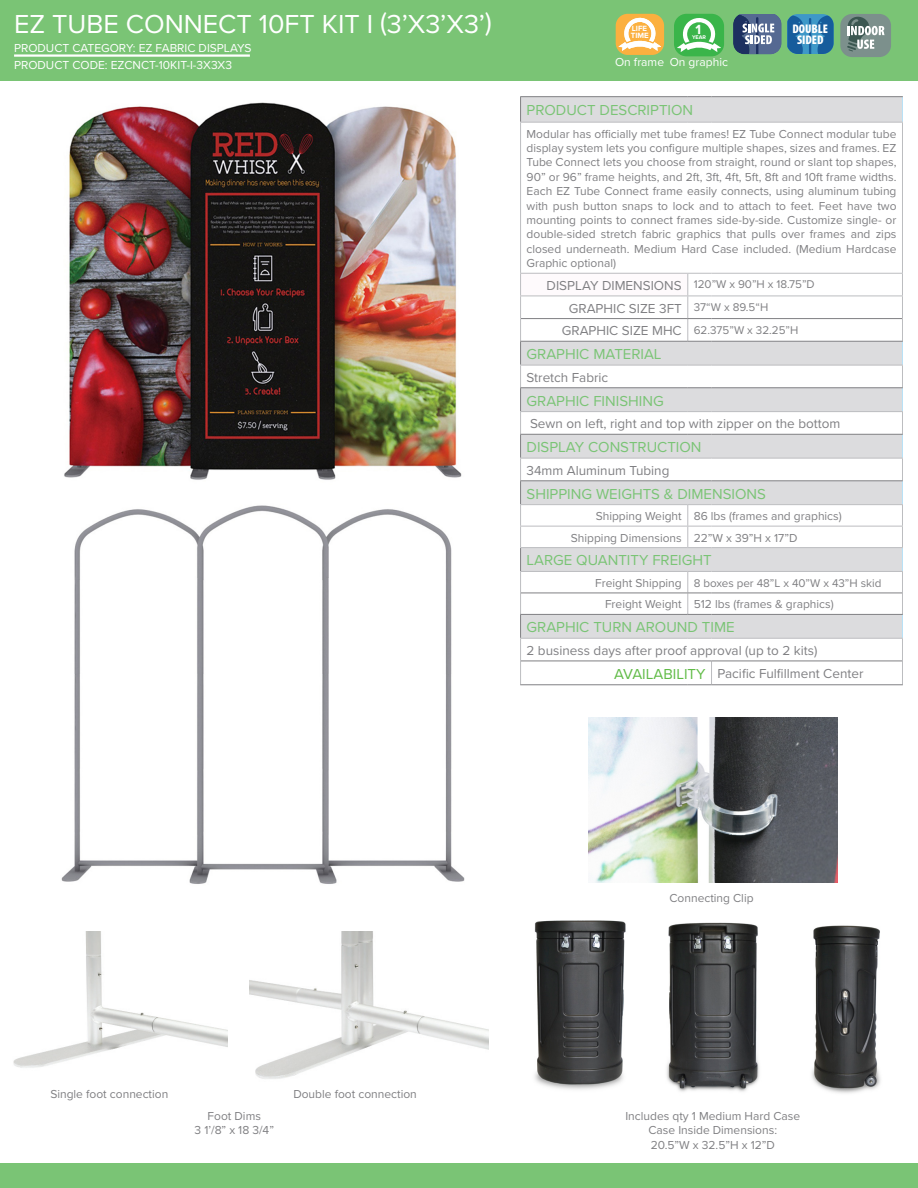
<style>
.page{position:relative;width:918px;height:1188px;background:#fff}
.page>*{position:absolute;margin:0;border:0;box-sizing:border-box;transform-origin:0 0}
.Category_Sub_Title_2{font:27px "Proxima Nova";color:#fff}
.t1{font:900 condensed 18.3px/16.4px "Myriad Pro";color:#fff;text-align:center}
.Product_Title_16pt{font:15px "Proxima Nova";color:#7ac475}
.Product_Title_16pt-2{font:15px "Proxima Nova";color:#60bb46}
.t2{font:900 condensed 13.8px "Myriad Pro";color:#fff}
.t3{font:700 13.8px "Proxima Nova";color:#fff}
.Product_Title_16pt-3{font:13.5px "Proxima Nova";color:#808083}
.t4{font:900 condensed 12.6px/11.2px "Myriad Pro";color:#fff;text-align:center}
.t5{font:12px/14.4px "Proxima Nova";color:#808083;text-align:justify}
.top_page_name_regula{font:12px "Proxima Nova";color:#fff}
.t6{font:11.7px "Proxima Nova";color:#808083}
.t7{font:700 7.8px/7.2px "Proxima Nova";color:#fff}
.t8{font:700 5.55px "Proxima Nova";color:#fff}
</style>
<div class="page">
<div style="left:0;top:1164px;width:918px;height:24px;background:#7ac475"></div>
<img style="left:13px;top:932px;width:214px;height:136px">
<img style="left:250px;top:932px;width:239px;height:147px">
<div style="left:0;top:0;width:918px;height:81px;background:#7ac475"></div>
<hr style="left:14px;top:54px;width:236px;height:3px;background:#fff">
<svg style="left:521px;top:97px;width:381px;height:25px;background:#dadadc"></svg>
<svg style="left:902px;top:97px;width:1px;height:25px"></svg>
<hr style="left:902px;top:123px;width:1px;height:150px;background:#bcbdc0">
<hr style="left:520px;top:123px;width:1px;height:150px;background:#bcbdc0">
<svg style="left:520px;top:97px;width:1px;height:25px"></svg>
<hr style="left:520px;top:96px;width:168px;height:1px;background:#808083">
<svg style="left:688px;top:96px;width:24px;height:1px"></svg>
<hr style="left:712px;top:96px;width:191px;height:1px;background:#808083">
<hr style="left:520px;top:122px;width:168px;height:1px;background:#bcbdc0">
<svg style="left:688px;top:122px;width:24px;height:1px"></svg>
<hr style="left:712px;top:122px;width:191px;height:1px;background:#bcbdc0">
<svg style="left:520px;top:273px;width:383px;height:412px"></svg>
<hr style="left:712px;top:684px;width:191px;height:1px;background:#808083">
<div style="left:616px;top:14px;width:48px;height:41px;background:#fbb03f;border-radius:12px"></div>
<svg style="left:619px;top:16px;width:42px;height:35px"></svg>
<div style="left:674px;top:14px;width:50px;height:42px;background:#3ab54a;border-radius:13px"></div>
<svg style="left:677px;top:16px;width:44px;height:36px"></svg>
<div style="left:840px;top:14px;width:51px;height:43px;background:#7c908c;border-radius:12px"></div>
<svg style="left:847px;top:16px;width:38px;height:36px"></svg>
<div style="left:787px;top:14px;width:47px;height:40px;background:#3e98c8;border-radius:11px"></div>
<svg style="left:817px;top:15px;width:17px;height:39px"></svg>
<svg style="left:733px;top:14px;width:70px;height:40px;background:#577b95"></svg>
<svg style="left:809px;top:18px;width:2px;height:36px"></svg>
<img style="left:666px;top:922px;width:93px;height:170px">
<img style="left:534px;top:920px;width:92px;height:170px">
<img style="left:812px;top:925px;width:69px;height:168px">
<img style="left:588px;top:717px;width:249px;height:166px">
<img style="left:61px;top:505px;width:404px;height:379px">
<img style="left:64px;top:102px;width:398px;height:378px">
<p class="Category_Sub_Title_2" style="left:14px;top:4px;width:479px">EZ TUBE CONNECT 10FT KIT I (3’X3’X3’)</p>
<p class="top_page_name_regula" style="left:14px;top:56px;width:220px">PRODUCT CODE: EZCNCT-10KIT-I-3X3X3</p>
<p class="top_page_name_regula" style="left:14px;top:39px;width:239px">PRODUCT CATEGORY: EZ FABRIC DISPLAYS</p>
<p class="t7" style="left:631px;top:25px;width:19px">LIFE<br>TIME</p>
<p class="t3" style="left:696px;top:21px;width:7px">1</p>
<p class="t8" style="left:692px;top:34px;width:16px">YEAR</p>
<p class="t1" style="left:638px;top:46px;width:53px">DOUBLE<br>SIDED</p>
<p class="top_page_name_regula" style="left:615px;top:53px;width:51px">On frame</p>
<p class="top_page_name_regula" style="left:670px;top:53px;width:60px">On graphic</p>
<p class="t2" style="left:599px;top:59px;width:36px">SINGLE</p>
<p class="t4" style="left:792px;top:23px;width:37px">DOUBLE<br>SIDED</p>
<p class="Product_Title_16pt" style="left:527px;top:98px;width:168px">PRODUCT DESCRIPTION</p>
<p class="t5" style="left:527px;top:126px;width:371px">Modular has officially met tube frames! EZ Tube Connect modular tube display system lets you configure multiple shapes, sizes and frames. EZ Tube Connect lets you choose from straight, round or slant top shapes, 90” or 96” frame heights, and 2ft, 3ft, 4ft, 5ft, 8ft and 10ft frame widths.<br>Each EZ Tube Connect frame easily connects, using aluminum tubing with push button snaps to lock and to attach to feet. Feet have two mounting points to connect frames side-by-side. Customize single- or double-sided stretch fabric graphics that pulls over frames and zips closed underneath. Medium Hard Case included. (Medium Hardcase Graphic optional)</p>
<p class="Product_Title_16pt-3" style="left:547px;top:275px;width:137px">DISPLAY DIMENSIONS</p>
<p class="t6" style="left:694px;top:276px;width:122px">120”W x 90”H x 18.75”D</p>
<p class="Product_Title_16pt-3" style="left:569px;top:298px;width:114px">GRAPHIC SIZE 3FT</p>
<p class="t6" style="left:694px;top:298px;width:76px">37“W x 89.5“H</p>
<p class="Product_Title_16pt-3" style="left:562px;top:321px;width:121px">GRAPHIC SIZE MHC</p>
<p class="t6" style="left:694px;top:321px;width:106px">62.375”W x 32.25”H</p>
<p class="Product_Title_16pt" style="left:527px;top:343px;width:137px">GRAPHIC MATERIAL</p>
<p class="Product_Title_16pt-3" style="left:527px;top:367px;width:83px">Stretch Fabric</p>
<p class="Product_Title_16pt" style="left:527px;top:389px;width:139px">GRAPHIC FINISHING</p>
<p class="Product_Title_16pt-3" style="left:530px;top:414px;width:312px">Sewn on left, right and top with zipper on the bottom</p>
<p class="Product_Title_16pt" style="left:527px;top:436px;width:176px">DISPLAY CONSTRUCTION</p>
<p class="Product_Title_16pt-3" style="left:527px;top:460px;width:144px">34mm Aluminum Tubing</p>
<p class="Product_Title_16pt" style="left:527px;top:482px;width:241px">SHIPPING WEIGHTS &amp; DIMENSIONS</p>
<p class="t5" style="left:596px;top:508px;width:88px">Shipping Weight</p>
<p class="t5" style="left:694px;top:508px;width:150px">86 lbs (frames and graphics)</p>
<p class="t5" style="left:571px;top:530px;width:112px">Shipping Dimensions</p>
<p class="t5" style="left:694px;top:530px;width:105px">22”W x 39”H x 17”D</p>
<p class="Product_Title_16pt" style="left:527px;top:549px;width:187px">LARGE QUANTITY FREIGHT</p>
<p class="t5" style="left:595px;top:575px;width:88px">Freight Shipping</p>
<p class="t6" style="left:694px;top:574px;width:189px">8 boxes per 48”L x 40”W x 43”H skid</p>
<p class="t5" style="left:605px;top:597px;width:78px">Freight Weight</p>
<p class="t5" style="left:694px;top:597px;width:142px">512 lbs (frames &amp; graphics)</p>
<p class="Product_Title_16pt" style="left:527px;top:616px;width:210px">GRAPHIC TURN AROUND TIME</p>
<p class="Product_Title_16pt-3" style="left:527px;top:640px;width:292px">2 business days after proof approval (up to 2 kits)</p>
<p class="Product_Title_16pt-2" style="left:614px;top:663px;width:93px">AVAILABILITY</p>
<p class="Product_Title_16pt-3" style="left:718px;top:663px;width:147px">Pacific Fulfillment Center</p>
<p class="t5" style="left:50px;top:1087px;width:119px">Single foot connection</p>
<p class="t5" style="left:293px;top:1087px;width:125px">Double foot connection</p>
<p class="t5" style="left:208px;top:1108px;width:55px">Foot Dims</p>
<p class="t5" style="left:195px;top:1122px;width:81px">3 1’/8” x 18 3/4”</p>
<p class="t5" style="left:669px;top:890px;width:86px">Connecting Clip</p>
<p class="t5" style="left:625px;top:1108px;width:176px">Includes qty 1 Medium Hard Case</p>
<p class="t5" style="left:648px;top:1122px;width:130px">Case Inside Dimensions:</p>
<p class="t5" style="left:651px;top:1137px;width:126px">20.5”W x 32.5”H x 12”D</p>
</div>
